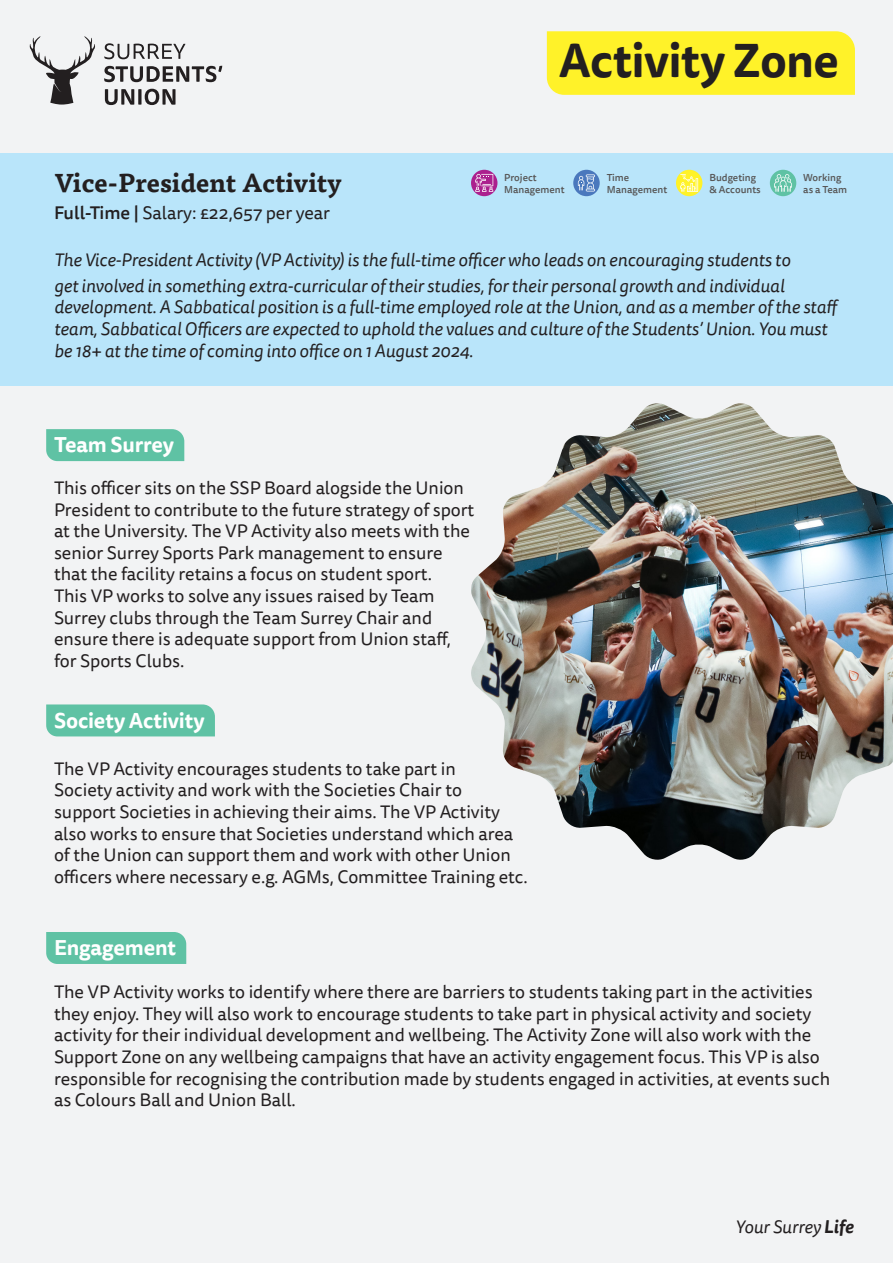
<style>
.page{position:relative;width:893px;height:1263px;background:#f2f3f4}
.page>*{position:absolute;margin:0;border:0;box-sizing:border-box;transform-origin:0 0}
.Highlight_Header_Purple{font:700 46.5px "Tisa Sans Pro";letter-spacing:-.015em;color:#231f20}
.Zone_Title{font:700 25.5px "Tisa Pro";color:#231f20}
.Highlight_Header_Purple-2{font:700 21px "Tisa Sans Pro";letter-spacing:-.01em;color:#fff}
.Paragraph{font:18px/21.6px "Tisa Sans Pro";color:#231f20}
.Paragraph-2{font:italic 18px/21.6px "Tisa Sans Pro";color:#231f20}
.Section_Heading{font:18px/21.6px "Tisa Sans Pro";color:#231f20}
.t1{font:500 9.9px/12px "Tisa Sans Pro";color:#575656}
.s1{font-weight:500}
.s2{font-weight:700}
</style>
<div class="page">
<svg style="left:30px;top:36px;width:65px;height:69px"></svg>
<svg style="left:105px;top:89px;width:71px;height:16px"></svg>
<svg style="left:104px;top:66px;width:118px;height:16px"></svg>
<svg style="left:104px;top:43px;width:81px;height:16px"></svg>
<div style="left:0;top:153px;width:893px;height:233px;background:#b9e5fa"></div>
<div style="left:547px;top:31px;width:308px;height:64px;background:#fff229"></div>
<div style="left:46px;top:429px;width:138px;height:32px;background:#5fc2a4"></div>
<div style="left:46px;top:704px;width:169px;height:32px;background:#5fc2a4"></div>
<div style="left:46px;top:932px;width:140px;height:32px;background:#5fc2a4"></div>
<img style="left:471px;top:403px;width:422px;height:457px">
<div style="left:573px;top:170px;width:27px;height:26px;background:#4a78bd;border-radius:50%"></div>
<svg style="left:578px;top:174px;width:17px;height:17px"></svg>
<svg style="left:471px;top:170px;width:26px;height:26px"></svg>
<svg style="left:475px;top:174px;width:18px;height:18px"></svg>
<svg style="left:676px;top:170px;width:26px;height:26px"></svg>
<svg style="left:680px;top:174px;width:18px;height:18px"></svg>
<div style="left:770px;top:170px;width:26px;height:26px;background:#5fc2a4;border-radius:50%"></div>
<svg style="left:774px;top:174px;width:18px;height:18px"></svg>
<p class="Highlight_Header_Purple" style="left:559px;top:27px;width:282px">Activity Zone</p>
<h1 class="Zone_Title" style="left:54px;top:162px;width:289px">Vice-President Activity</h1>
<p class="Paragraph" style="left:54px;top:203px;width:278px"><span class="s1">Full-Time |</span> Salary: £22,657 per year</p>
<p class="Paragraph-2" style="left:54px;top:248px;width:738px;line-height:25.5px">The Vice-President Activity (VP Activity) is the full-time officer who leads on encouraging students to get involved in something extra-curricular of their studies, for their personal growth and individual</p>
<p class="Paragraph-2" style="left:54px;top:297px;width:786px">development. A Sabbatical position is a full-time employed role at the Union, and as a member of the staff team, Sabbatical Officers are expected to uphold the values and culture of the Students’ Union. You must be 18+ at the time of coming into office on 1 August 2024.</p>
<p class="t1" style="left:709px;top:171px;width:48px">Budgeting</p>
<p class="t1" style="left:709px;top:183px;width:53px">&amp; Accounts</p>
<p class="t1" style="left:803px;top:171px;width:40px">Working</p>
<p class="t1" style="left:803px;top:183px;width:45px">as a Team</p>
<p class="t1" style="left:504px;top:171px;width:62px">Project<br>Management</p>
<p class="t1" style="left:607px;top:171px;width:24px">Time</p>
<p class="t1" style="left:607px;top:183px;width:62px">Management</p>
<p class="Highlight_Header_Purple-2" style="left:54px;top:429px;width:122px">Team Surrey</p>
<p class="Paragraph" style="left:54px;top:477px;width:422px">This officer sits on the SSP Board alogside the Union President to contribute to the future strategy of sport at the University. The VP Activity also meets with the senior Surrey Sports Park management to ensure that the facility retains a focus on student sport.<br>This VP works to solve any issues raised by Team Surrey clubs through the Team Surrey Chair and ensure there is adequate support from Union staff, for Sports Clubs.</p>
<p class="Highlight_Header_Purple-2" style="left:54px;top:705px;width:152px">Society Activity</p>
<h4 class="Section_Heading" style="left:54px;top:758px;width:475px">The VP Activity encourages students to take part in<br>Society activity and work with the Societies Chair to support Societies in achieving their aims. The VP Activity also works to ensure that Societies understand which area of the Union can support them and work with other Union officers where necessary e.g. AGMs, Committee Training etc.</h4>
<p class="Highlight_Header_Purple-2" style="left:54px;top:932px;width:124px">Engagement</p>
<p class="Paragraph" style="left:54px;top:981px;width:778px">The VP Activity works to identify where there are barriers to students taking part in the activities they enjoy. They will also work to encourage students to take part in physical activity and society activity for their individual development and wellbeing. The Activity Zone will also work with the Support Zone on any wellbeing campaigns that have an activity engagement focus. This VP is also responsible for recognising the contribution made by students engaged in activities, at events such as Colours Ball and Union Ball.</p>
<p class="Paragraph-2" style="left:736px;top:1216px;width:119px">Your Surrey <span class="s2">Life</span></p>
</div>
